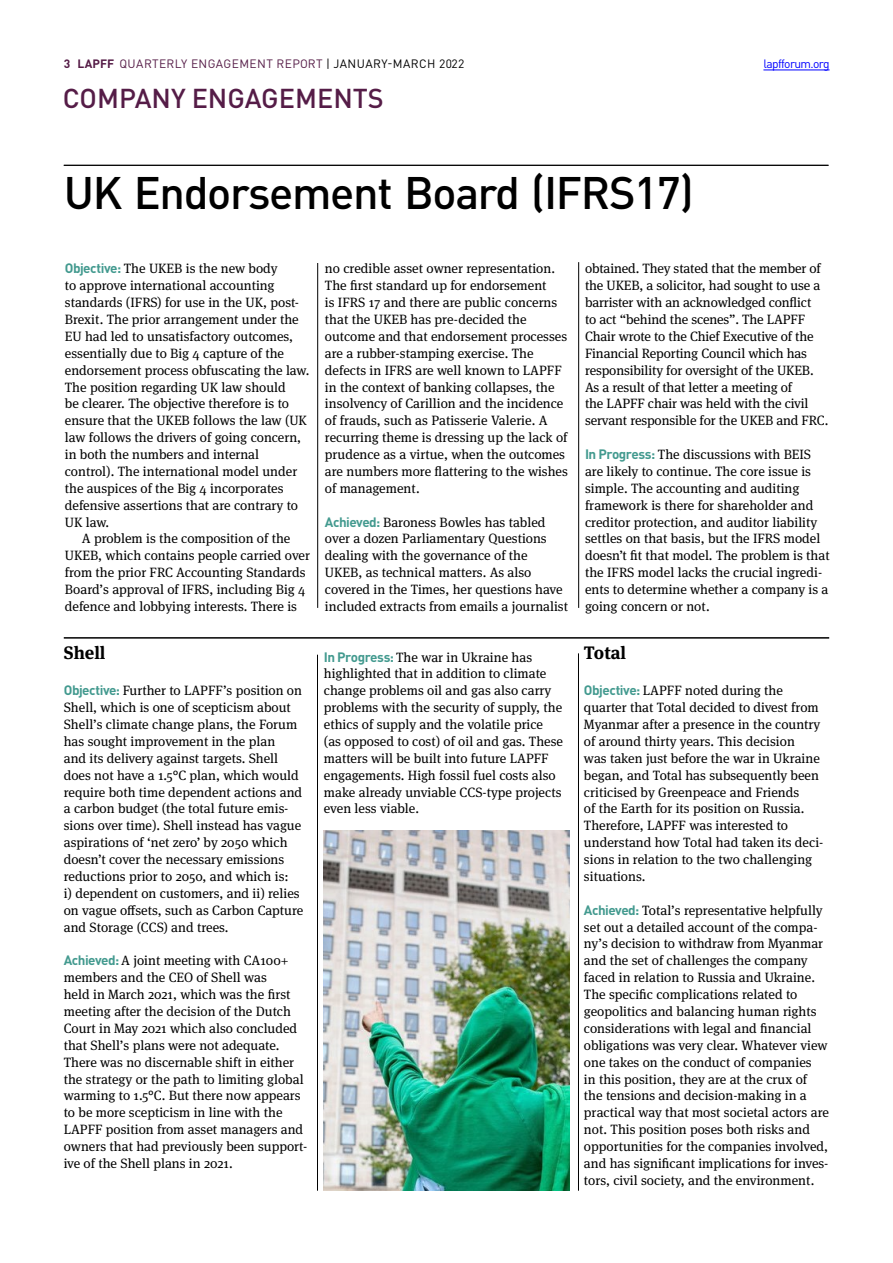
<style>
.page{position:relative;width:893px;height:1263px;background:#fff}
.page>*{position:absolute;margin:0;border:0;box-sizing:border-box;transform-origin:0 0}
.t1{font:500 45px "DINOT";letter-spacing:-.03em;color:#000}
.t2{font:500 27px "DINOT";color:#551c47}
.t3{font:700 18px "Meta Serif OT";color:#000}
.t4{font:13.5px/16.8px "Meta Serif OT";color:#000}
.t5{font:12px "DINOT";letter-spacing:.035em;color:#551c47}
.t6{font:12px "DINOT";letter-spacing:-.05em;color:#00f}
.s1{font-weight:700}
.s2{color:#000}
.s3{font-family:"DIN";font-weight:700;color:#439a8f}
</style>
<div class="page">
<hr style="left:763px;top:70px;width:66px;height:1px;background:#00f">
<hr style="left:64px;top:165px;width:764px;height:1px;background:#000">
<hr style="left:317px;top:263px;width:1px;height:345px;background:#000">
<hr style="left:317px;top:655px;width:1px;height:536px;background:#000">
<hr style="left:578px;top:262px;width:1px;height:346px;background:#000">
<hr style="left:578px;top:653px;width:1px;height:538px;background:#000">
<hr style="left:64px;top:637px;width:765px;height:2px;background:#000">
<img style="left:324px;top:830px;width:245px;height:361px">
<p class="t5" style="left:64px;top:55px;width:402px"><span class="s1">3 LAPFF</span> QUARTERLY ENGAGEMENT REPORT <span class="s2">| JANUARY-MARCH 2022</span></p>
<p class="t6" style="left:763px;top:55px;width:68px">lapfforum.org</p>
<h2 class="t2" style="left:63px;top:78px;width:323px">COMPANY ENGAGEMENTS</h2>
<h1 class="t1" style="left:64px;top:157px;width:631px">UK Endorsement Board (IFRS17)</h1>
<p class="t4" style="left:65px;top:261px;width:246px"><span class="s3">Objective:</span> The UKEB is the new body<br>to approve international accounting standards (IFRS) for use in the UK, post-Brexit. The prior arrangement under the EU had led to unsatisfactory outcomes, essentially due to Big 4 capture of the endorsement process obfuscating the law.<br>The position regarding UK law should<br>be clearer. The objective therefore is to ensure that the UKEB follows the law (UK law follows the drivers of going concern, in both the numbers and internal control). The international model under the auspices of the Big 4 incorporates defensive assertions that are contrary to UK law.</p>
<p class="t4" style="left:65px;top:531px;width:247px;text-indent:17px">A problem is the composition of the UKEB, which contains people carried over from the prior FRC Accounting Standards Board’s approval of IFRS, including Big 4 defence and lobbying interests. There is</p>
<h3 class="t3" style="left:64px;top:641px;width:43px">Shell</h3>
<p class="t4" style="left:64px;top:682px;width:241px"><span class="s3">Objective:</span> Further to LAPFF’s position on Shell, which is one of scepticism about Shell’s climate change plans, the Forum has sought improvement in the plan<br>and its delivery against targets. Shell does not have a 1.5°C plan, which would require both time dependent actions and a carbon budget (the total future emis&shy;sions over time). Shell instead has vague aspirations of ‘net zero’ by 2050 which doesn’t cover the necessary emissions reductions prior to 2050, and which is:<br>i) dependent on customers, and ii) relies on vague offsets, such as Carbon Capture and Storage (CCS) and trees.</p>
<p class="t4" style="left:64px;top:952px;width:245px"><span class="s3">Achieved:</span> A joint meeting with CA100+ members and the CEO of Shell was<br>held in March 2021, which was the first meeting after the decision of the Dutch Court in May 2021 which also concluded that Shell’s plans were not adequate.<br>There was no discernable shift in either the strategy or the path to limiting global warming to 1.5°C. But there now appears to be more scepticism in line with the LAPFF position from asset managers and owners that had previously been support&shy;ive of the Shell plans in 2021.</p>
<p class="t4" style="left:325px;top:261px;width:245px">no credible asset owner representation.<br>The first standard up for endorsement<br>is IFRS 17 and there are public concerns that the UKEB has pre-decided the outcome and that endorsement processes are a rubber-stamping exercise. The defects in IFRS are well known to LAPFF in the context of banking collapses, the insolvency of Carillion and the incidence of frauds, such as Patisserie Valerie. A recurring theme is dressing up the lack of prudence as a virtue, when the outcomes are numbers more flattering to the wishes of management.</p>
<p class="t4" style="left:325px;top:514px;width:245px"><span class="s3">Achieved:</span> Baroness Bowles has tabled over a dozen Parliamentary Questions dealing with the governance of the UKEB, as technical matters. As also covered in the Times, her questions have included extracts from emails a journalist</p>
<p class="t4" style="left:585px;top:261px;width:245px">obtained. They stated that the member of the UKEB, a solicitor, had sought to use a barrister with an acknowledged conflict<br>to act “behind the scenes”. The LAPFF Chair wrote to the Chief Executive of the Financial Reporting Council which has responsibility for oversight of the UKEB.<br>As a result of that letter a meeting of<br>the LAPFF chair was held with the civil servant responsible for the UKEB and FRC.</p>
<p class="t4" style="left:585px;top:446px;width:246px"><span class="s3">In Progress:</span> The discussions with BEIS are likely to continue. The core issue is simple. The accounting and auditing framework is there for shareholder and creditor protection, and auditor liability settles on that basis, but the IFRS model doesn’t fit that model. The problem is that the IFRS model lacks the crucial ingredi&shy;ents to determine whether a company is a going concern or not.</p>
<p class="t4" style="left:324px;top:649px;width:241px"><span class="s3">In Progress:</span> The war in Ukraine has highlighted that in addition to climate change problems oil and gas also carry problems with the security of supply, the ethics of supply and the volatile price (as opposed to cost) of oil and gas. These matters will be built into future LAPFF engagements. High fossil fuel costs also make already unviable CCS-type projects even less viable.</p>
<h3 class="t3" style="left:584px;top:641px;width:44px">Total</h3>
<p class="t4" style="left:584px;top:682px;width:241px"><span class="s3">Objective:</span> LAPFF noted during the quarter that Total decided to divest from Myanmar after a presence in the country of around thirty years. This decision<br>was taken just before the war in Ukraine began, and Total has subsequently been criticised by Greenpeace and Friends<br>of the Earth for its position on Russia.<br>Therefore, LAPFF was interested to understand how Total had taken its deci&shy;sions in relation to the two challenging situations.</p>
<p class="t4" style="left:584px;top:902px;width:246px"><span class="s3">Achieved:</span> Total’s representative helpfully set out a detailed account of the compa&shy;ny’s decision to withdraw from Myanmar and the set of challenges the company faced in relation to Russia and Ukraine.<br>The specific complications related to geopolitics and balancing human rights considerations with legal and financial obligations was very clear. Whatever view one takes on the conduct of companies<br>in this position, they are at the crux of the tensions and decision-making in a practical way that most societal actors are not. This position poses both risks and opportunities for the companies involved, and has significant implications for inves&shy;tors, civil society, and the environment.</p>
</div>
